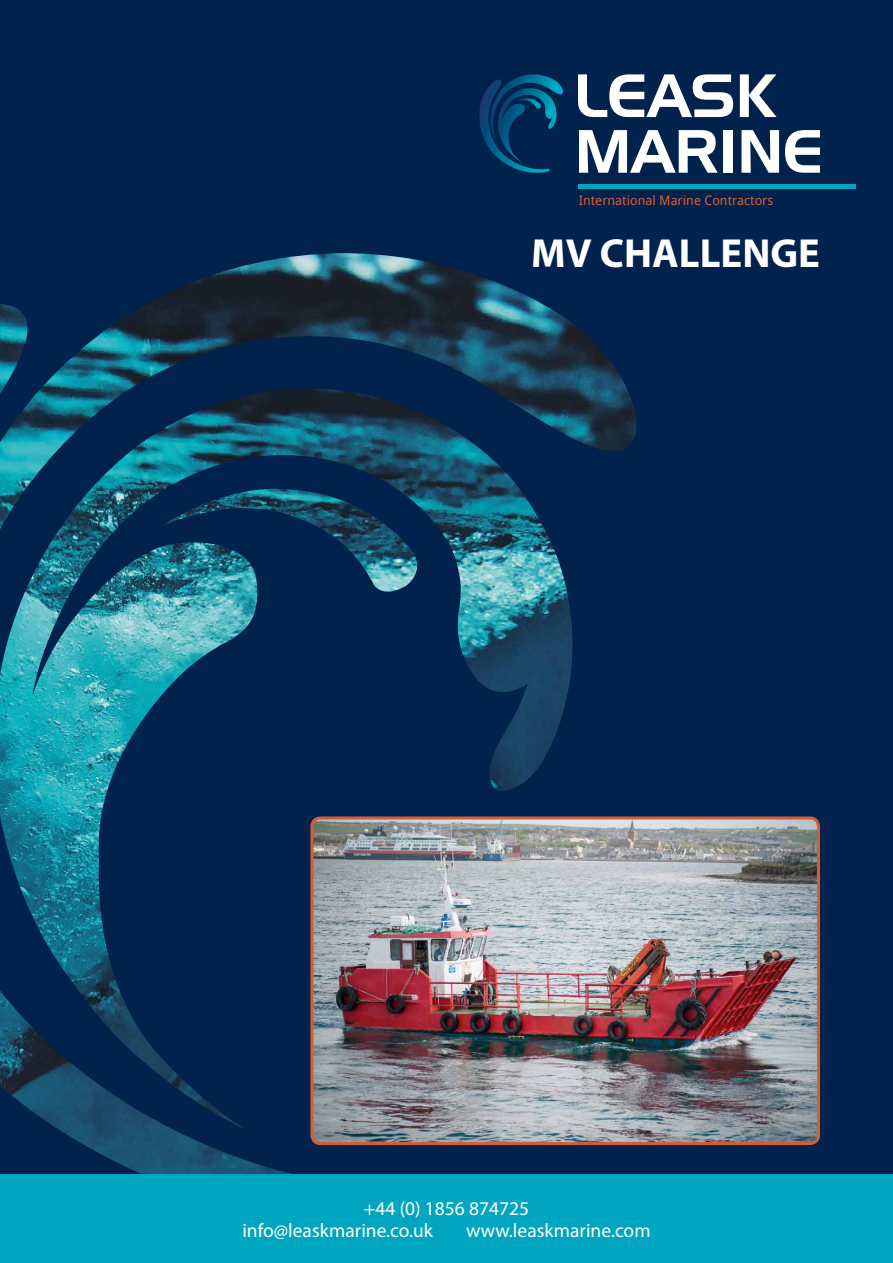
<style>
.page{position:relative;width:893px;height:1263px;background:#01224c}
.page>*{position:absolute;margin:0;border:0;box-sizing:border-box;transform-origin:0 0}
.t1{font:700 40.8px "Myriad Pro";color:#fff}
.t2{font:19.5px/22.5px "Myriad Pro";color:#fff}
.t3{font:13.2px "Droid Sans";color:#d45e34}
</style>
<div class="page">
<img style="left:147px;top:253px;width:489px;height:198px">
<img style="left:504px;top:389px;width:73px;height:402px">
<img style="left:0;top:304px;width:504px;height:870px">
<hr style="left:579px;top:184px;width:277px;height:4px;background:#00a6c0">
<svg style="left:578px;top:74px;width:155px;height:43px"></svg>
<svg style="left:740px;top:74px;width:36px;height:43px"></svg>
<svg style="left:579px;top:130px;width:139px;height:43px"></svg>
<div style="left:723px;top:130px;width:10px;height:43px;background:#fff"></div>
<svg style="left:741px;top:130px;width:38px;height:43px"></svg>
<svg style="left:785px;top:130px;width:35px;height:43px"></svg>
<img style="left:497px;top:74px;width:66px;height:21px">
<img style="left:550px;top:88px;width:7px;height:41px">
<img style="left:479px;top:80px;width:71px;height:93px">
<img style="left:314px;top:820px;width:502px;height:321px">
<div style="left:310px;top:816px;width:510px;height:329px;border:3px solid #d45e34;border-radius:9px"></div>
<div style="left:0;top:1174px;width:893px;height:89px;background:#00a6c0"></div>
<p class="t3" style="left:579px;top:191px;width:196px">International Marine Contractors</p>
<h1 class="t1" style="left:531px;top:227px;width:290px">MV CHALLENGE</h1>
<p class="t2" style="left:242px;top:1197px;width:288px;text-indent:122px">+44 (0) 1856 874725 info@leaskmarine.co.uk</p>
<p class="t2" style="left:466px;top:1219px;width:186px">www.leaskmarine.com</p>
</div>
